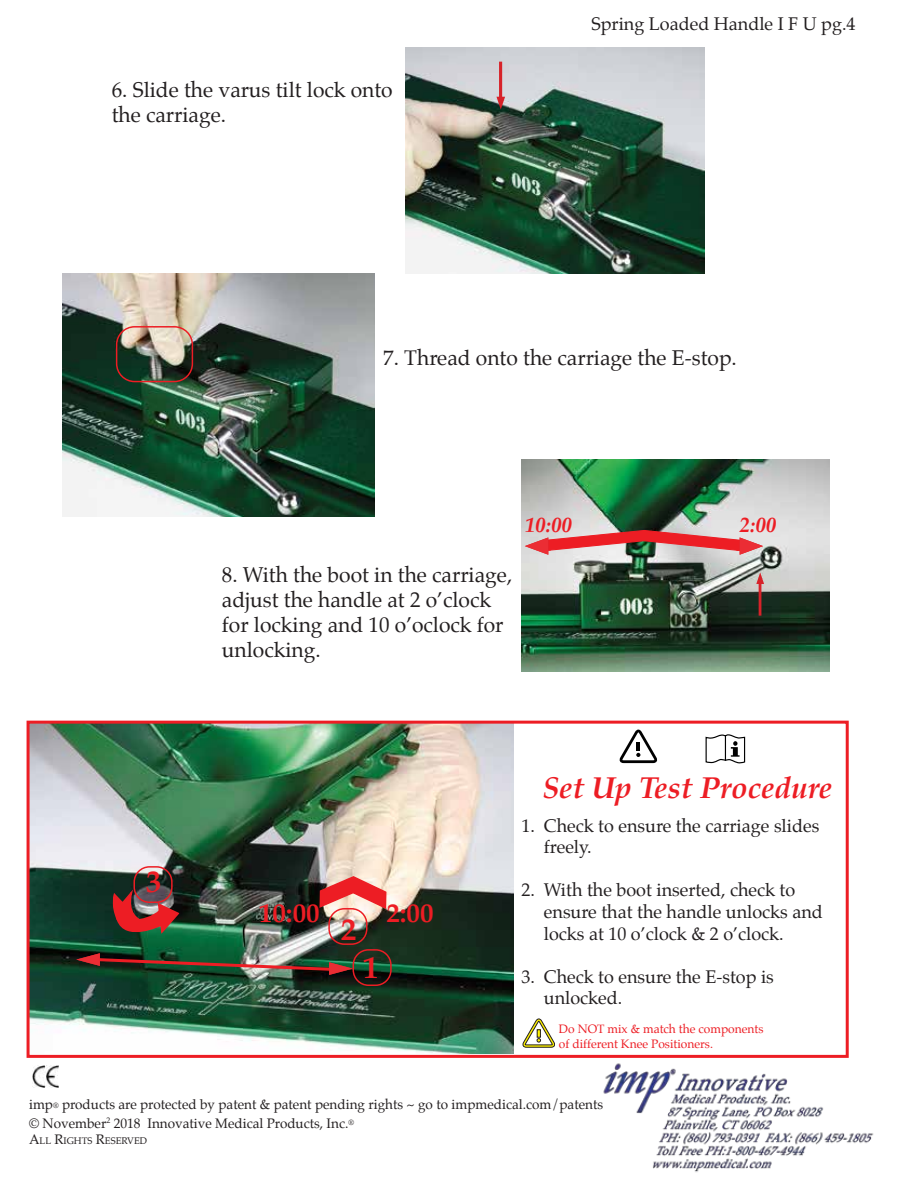
<style>
.page{position:relative;width:918px;height:1188px;background:#fff}
.page>*{position:absolute;margin:0;border:0;box-sizing:border-box;transform-origin:0 0}
.t1{font:700 31.5px "Palatino";color:#ed1d24}
.t2{font:italic 700 30px "Palatino";color:#ed1d24}
.t3{font:700 27px "Palatino";color:#ed1d24}
.t4{font:21px/25.2px "Palatino";color:#231f20}
.t5{font:italic 700 21px "Palatino";color:#ed1d24}
.t6{font:18px/21.6px "Palatino";color:#231f20}
.t7{font:13.5px "Palatino";color:#231f20}
.t8{font:12px/14.4px "Palatino";color:#ed1d24}
.t9{font:9.45px "Palatino";color:#231f20}
.s1{font-size:7.5px}
.s2{font-size:13.5px}
</style>
<div class="page">
<img style="left:405px;top:47px;width:299px;height:226px">
<svg style="left:496px;top:62px;width:9px;height:48px"></svg>
<img style="left:63px;top:274px;width:311px;height:243px">
<div style="left:116px;top:326px;width:77px;height:56px;border:2px solid #ed1d24;border-radius:18px"></div>
<img style="left:521px;top:460px;width:309px;height:212px">
<svg style="left:756px;top:572px;width:8px;height:44px"></svg>
<svg style="left:525px;top:529px;width:238px;height:26px;background:#d48283"></svg>
<img style="left:31px;top:725px;width:483px;height:328px">
<div style="left:27px;top:721px;width:822px;height:337px;border:3px solid #ed1d24"></div>
<svg style="left:620px;top:730px;width:37px;height:33px"></svg>
<svg style="left:705px;top:734px;width:41px;height:30px"></svg>
<img style="left:76px;top:953px;width:277px;height:22px">
<svg style="left:319px;top:875px;width:68px;height:35px;background:#e97b77"></svg>
<div style="left:328px;top:908px;width:40px;height:37px;border:2px solid #ed1d24;border-radius:15px"></div>
<svg style="left:111px;top:888px;width:70px;height:47px;background:#833e3b"></svg>
<div style="left:353px;top:949px;width:39px;height:37px;border:2px solid #ed1d24;border-radius:15px"></div>
<div style="left:133px;top:866px;width:40px;height:37px;border:2px solid #ed1d24;border-radius:15px"></div>
<img style="left:599px;top:1056px;width:275px;height:116px">
<img style="left:33px;top:1065px;width:26px;height:23px">
<svg style="left:523px;top:1019px;width:32px;height:28px"></svg>
<p class="t4" style="left:112px;top:77px;width:283px">6. Slide the varus tilt lock onto the carriage.</p>
<p class="t6" style="left:591px;top:13px;width:266px">Spring Loaded Handle I F U pg.4</p>
<p class="t4" style="left:383px;top:345px;width:355px">7. Thread onto the carriage the E-stop.</p>
<h1 class="t1" style="left:146px;top:854px;width:17px">3</h1>
<p class="t4" style="left:222px;top:562px;width:292px">8. With the boot in the carriage, adjust the handle at 2 o’clock for locking and 10 o’oclock for unlocking.</p>
<p class="t5" style="left:525px;top:508px;width:49px">10:00</p>
<p class="t5" style="left:740px;top:508px;width:38px">2:00</p>
<h3 class="t3" style="left:259px;top:890px;width:62px">10:00</h3>
<h3 class="t3" style="left:386px;top:890px;width:49px">2:00</h3>
<h1 class="t1" style="left:341px;top:902px;width:17px">2</h1>
<h1 class="t1" style="left:363px;top:941px;width:17px">1</h1>
<h2 class="t2" style="left:542px;top:763px;width:291px">Set Up Test Procedure</h2>
<p class="t6" style="left:544px;top:815px;width:277px;text-indent:-22px">1. Check to ensure the carriage slides freely.</p>
<p class="t6" style="left:544px;top:879px;width:280px;text-indent:-22px">2. With the boot inserted, check to ensure that the handle unlocks and locks at 10 o’clock &amp; 2 o’clock.</p>
<p class="t6" style="left:544px;top:966px;width:232px;text-indent:-22px">3. Check to ensure the E-stop is unlocked.</p>
<p class="t8" style="left:559px;top:1022px;width:206px">Do NOT mix &amp; match the components of different Knee Positioners.</p>
<p class="t7" style="left:29px;top:1094px;width:576px">imp<span class="s1">®</span> products are protected by patent &amp; patent pending rights ~ go to impmedical.com/patents</p>
<p class="t7" style="left:29px;top:1112px;width:326px">© November<sup>2</sup> 2018 Innovative Medical Products, Inc.<sup>®</sup></p>
<p class="t9" style="left:29px;top:1133px;width:120px"><span class="s2">A</span>LL <span class="s2">R</span>IGHTS <span class="s2">R</span>ESERVED</p>
</div>
